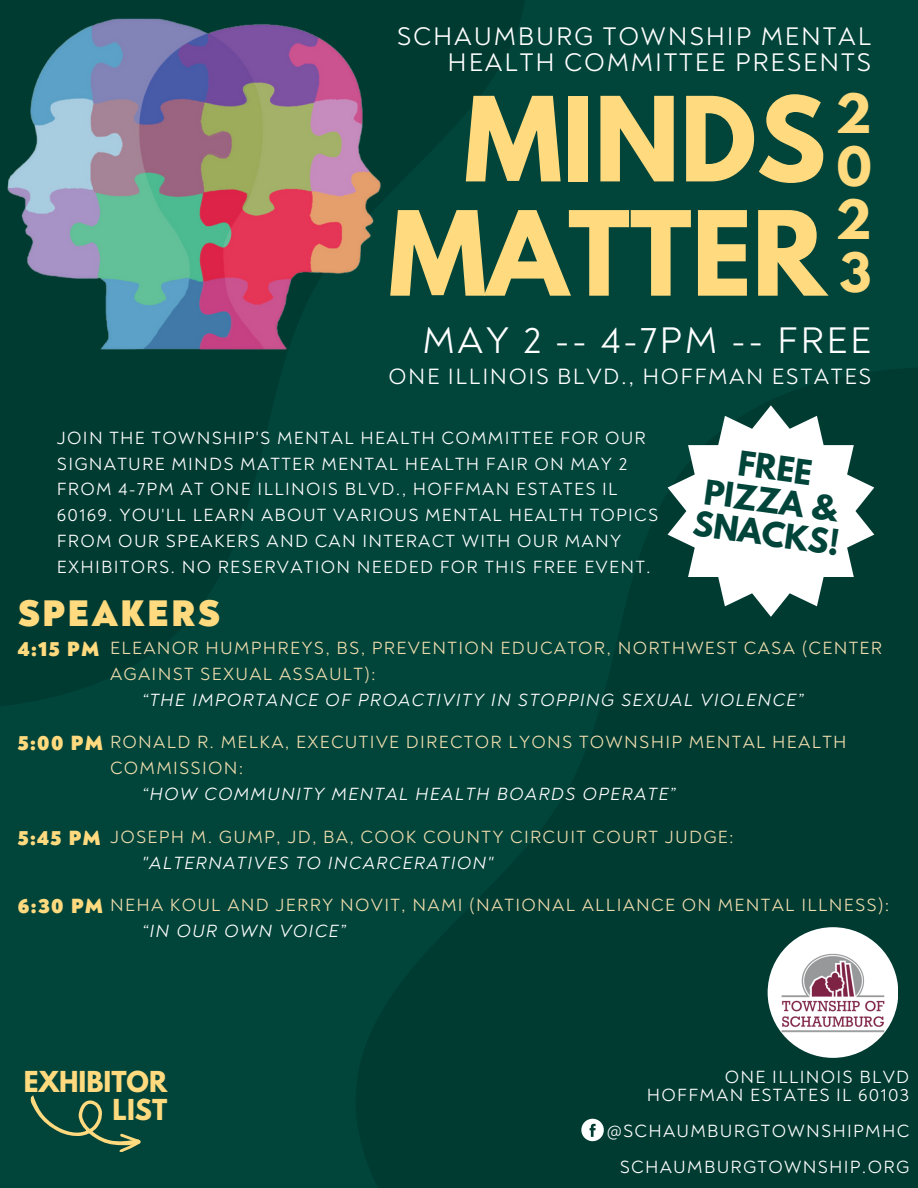
<style>
.page{position:relative;width:918px;height:1188px;background:#00443a}
.page>*{position:absolute;margin:0;border:0;box-sizing:border-box;transform-origin:0 0}
.t1{font:700 103.8px/114.3px "League Spartan";color:#ffda7e;text-align:right}
.t2{font:700 48.15px/52.9px "League Spartan";color:#ffda7e;text-align:justify}
.t3{font:37.65px "Noah";letter-spacing:.07em;color:#fff}
.t4{font:900 37.65px "Noah";letter-spacing:.07em;color:#ffda7e}
.t5{font:700 30.45px/32.8px "League Spartan";color:#00443a;text-align:center}
.t6{font:25.95px/26.2px "Noah";letter-spacing:.07em;color:#fff;text-align:right}
.t7{font:700 25.65px/28.2px "League Spartan";color:#ffda7e;text-align:right}
.t8{font:22.5px "Noah";letter-spacing:.07em;color:#fff}
.t9{font:900 21px "Noah";letter-spacing:.07em;color:#ffda7e}
.t10{font:18px/25.8px "Noah";letter-spacing:.07em;color:#fff;text-align:right}
.t11{font:18px/25.8px "Noah";letter-spacing:.07em;color:#efdcad}
.t12{font:italic 18px "Noah";letter-spacing:.07em;color:#fff}
</style>
<div class="page">
<img style="left:7px;top:18px;width:374px;height:332px">
<div style="left:768px;top:927px;width:130px;height:131px;background:#fff;border-radius:50%"></div>
<img style="left:772px;top:943px;width:123px;height:99px">
<svg style="left:581px;top:1119px;width:23px;height:22px"></svg>
<svg style="left:30px;top:1095px;width:111px;height:57px"></svg>
<svg style="left:668px;top:405px;width:206px;height:212px;fill:#fff"></svg>
<h3 class="t6" style="left:397px;top:24px;width:476px">SCHAUMBURG TOWNSHIP MENTAL<br>HEALTH COMMITTEE PRESENTS</h3>
<h2 class="t2" style="left:835px;top:94px;width:38px">2<br>0<br>2<br>3</h2>
<h3 class="t3" style="left:422px;top:317px;width:450px">MAY 2 -- 4-7PM -- FREE</h3>
<h1 class="t1" style="left:389px;top:96px;width:439px">MINDS<br>MATTER</h1>
<p class="t8" style="left:389px;top:363px;width:484px">ONE ILLINOIS BLVD., HOFFMAN ESTATES</p>
<p class="t10" style="left:57px;top:425px;width:603px;text-align:left">JOIN THE TOWNSHIP'S MENTAL HEALTH COMMITTEE FOR OUR SIGNATURE MINDS MATTER MENTAL HEALTH FAIR ON MAY 2<br>FROM 4-7PM AT ONE ILLINOIS BLVD., HOFFMAN ESTATES IL 60169. YOU'LL LEARN ABOUT VARIOUS MENTAL HEALTH TOPICS FROM OUR SPEAKERS AND CAN INTERACT WITH OUR MANY EXHIBITORS. NO RESERVATION NEEDED FOR THIS FREE EVENT.</p>
<h3 class="t5" style="left:705px;top:445px;width:149px;rotate:8deg">FREE<br>PIZZA &amp;<br>SNACKS!</h3>
<h3 class="t4" style="left:18px;top:591px;width:204px">SPEAKERS</h3>
<p class="t11" style="left:110px;top:636px;width:774px">ELEANOR HUMPHREYS, BS, PREVENTION EDUCATOR, NORTHWEST CASA (CENTER<br>AGAINST SEXUAL ASSAULT):</p>
<p class="t12" style="left:142px;top:689px;width:663px">“THE IMPORTANCE OF PROACTIVITY IN STOPPING SEXUAL VIOLENCE”</p>
<p class="t9" style="left:18px;top:636px;width:83px">4:15 PM</p>
<p class="t9" style="left:18px;top:731px;width:87px">5:00 PM</p>
<p class="t11" style="left:110px;top:730px;width:738px">RONALD R. MELKA, EXECUTIVE DIRECTOR LYONS TOWNSHIP MENTAL HEALTH<br>COMMISSION:</p>
<p class="t12" style="left:142px;top:783px;width:535px">“HOW COMMUNITY MENTAL HEALTH BOARDS OPERATE”</p>
<p class="t9" style="left:18px;top:825px;width:84px">5:45 PM</p>
<p class="t11" style="left:110px;top:824px;width:625px">JOSEPH M. GUMP, JD, BA, COOK COUNTY CIRCUIT COURT JUDGE:</p>
<p class="t12" style="left:142px;top:852px;width:353px">"ALTERNATIVES TO INCARCERATION"</p>
<p class="t9" style="left:18px;top:893px;width:87px">6:30 PM</p>
<p class="t11" style="left:110px;top:893px;width:781px">NEHA KOUL AND JERRY NOVIT, NAMI (NATIONAL ALLIANCE ON MENTAL ILLNESS):</p>
<p class="t12" style="left:142px;top:920px;width:205px">“IN OUR OWN VOICE”</p>
<h3 class="t7" style="left:24px;top:1071px;width:145px">EXHIBITOR<br>LIST</h3>
<p class="t10" style="left:647px;top:1068px;width:264px;line-height:18px">ONE ILLINOIS BLVD<br>HOFFMAN ESTATES IL 60103</p>
<p class="t10" style="left:607px;top:1113px;width:304px;line-height:36px">@SCHAUMBURGTOWNSHIPMHC<br>SCHAUMBURGTOWNSHIP.ORG</p>
</div>
